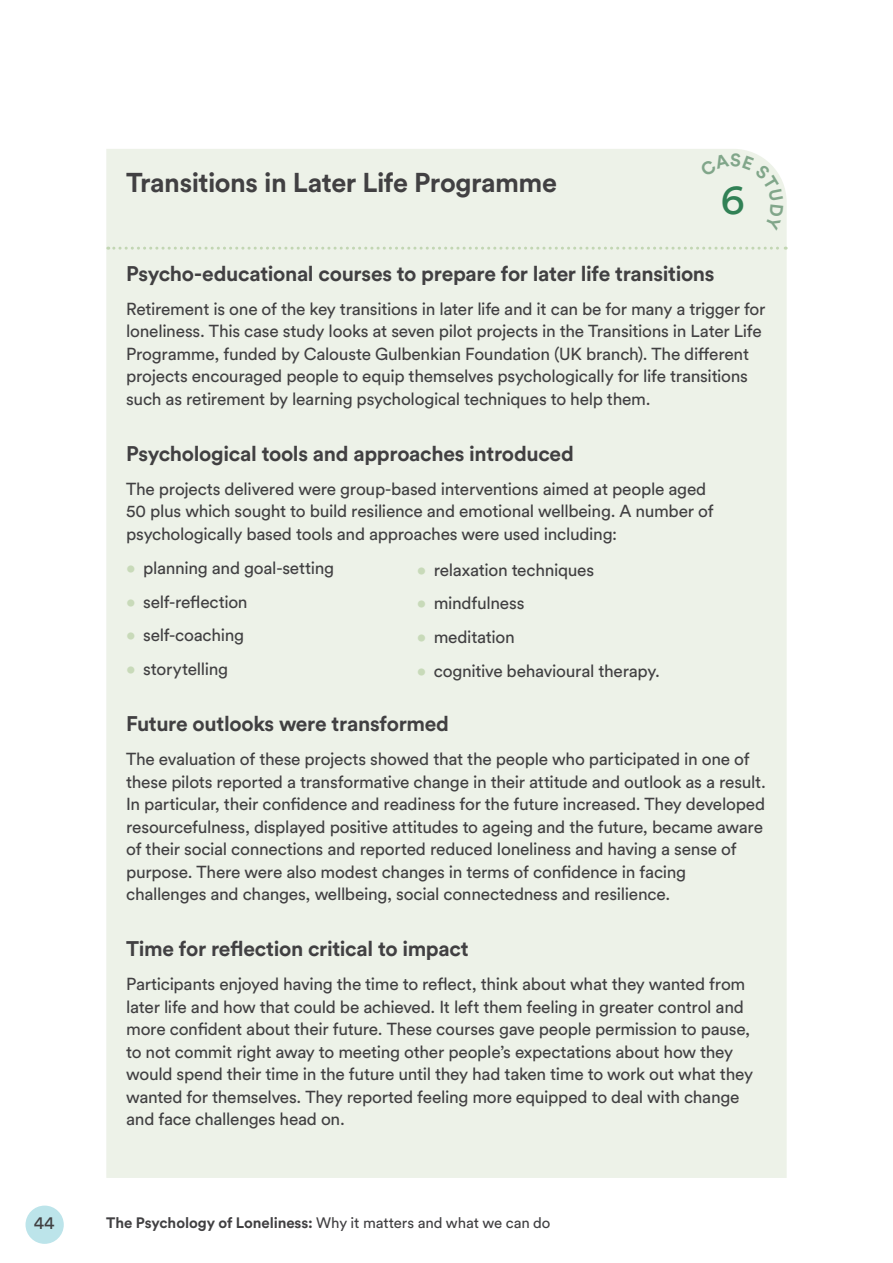
<style>
.page{position:relative;width:893px;height:1263px;background:#fff}
.page>*{position:absolute;margin:0;border:0;box-sizing:border-box;transform-origin:0 0}
.t1{font:42px "Circular Std";color:#318155}
.t2{font:700 27px "Circular Std";letter-spacing:-.02em;color:#414042}
.t3{font:700 21px "Circular Std";letter-spacing:-.015em;color:#414042}
.t4{font:18px "Circular Std";color:#414042}
.t5{font:17.25px/22.5px "Circular Std";letter-spacing:-.015em;color:#414042}
.t6{font:700 15px "Circular Std";letter-spacing:-.005em;color:#414042}
.s1{color:#c8dab9}
.s2{font-weight:400}
</style>
<div class="page">
<div style="left:106px;top:149px;width:681px;height:1029px;background:#edf2e8"></div>
<div style="left:26px;top:1205px;width:38px;height:39px;background:#bce4ea;border-radius:50%"></div>
<svg style="left:108px;top:247px;width:678px;height:3px;background:#dde7d5"></svg>
<div style="left:699px;top:153px;width:84px;height:77px;background:#edf2e8"></div>
<h2 class="t2" style="left:126px;top:165px;width:432px">Transitions in Later Life Programme</h2>
<h1 class="t1" style="left:720px;top:174px;width:26px">6</h1>
<p class="t3" style="left:126px;top:260px;width:590px">Psycho-educational courses to prepare for later life transitions</p>
<p class="t5" style="left:126px;top:297px;width:641px">Retirement is one of the key transitions in later life and it can be for many a trigger for loneliness. This case study looks at seven pilot projects in the Transitions in Later Life Programme, funded by Calouste Gulbenkian Foundation (UK branch). The different projects encouraged people to equip themselves psychologically for life transitions such as retirement by learning psychological techniques to help them.</p>
<p class="t3" style="left:126px;top:440px;width:449px">Psychological tools and approaches introduced</p>
<p class="t5" style="left:126px;top:477px;width:589px">The projects delivered were group-based interventions aimed at people aged<br>50 plus which sought to build resilience and emotional wellbeing. A number of psychologically based tools and approaches were used including:</p>
<p class="t5" style="left:126px;top:556px;width:209px"><span class="s1">•</span> planning and goal-setting</p>
<p class="t5" style="left:126px;top:590px;width:123px"><span class="s1">•</span> self-reflection</p>
<p class="t5" style="left:126px;top:624px;width:119px"><span class="s1">•</span> self-coaching</p>
<p class="t5" style="left:126px;top:657px;width:103px"><span class="s1">•</span> storytelling</p>
<p class="t3" style="left:126px;top:710px;width:324px">Future outlooks were transformed</p>
<p class="t5" style="left:126px;top:747px;width:641px">The evaluation of these projects showed that the people who participated in one of these pilots reported a transformative change in their attitude and outlook as a result.<br>In particular, their confidence and readiness for the future increased. They developed resourcefulness, displayed positive attitudes to ageing and the future, became aware of their social connections and reported reduced loneliness and having a sense of purpose. There were also modest changes in terms of confidence in facing challenges and changes, wellbeing, social connectedness and resilience.</p>
<p class="t3" style="left:126px;top:935px;width:344px">Time for reflection critical to impact</p>
<p class="t5" style="left:126px;top:972px;width:628px">Participants enjoyed having the time to reflect, think about what they wanted from later life and how that could be achieved. It left them feeling in greater control and more confident about their future. These courses gave people permission to pause, to not commit right away to meeting other people’s expectations about how they would spend their time in the future until they had taken time to work out what they wanted for themselves. They reported feeling more equipped to deal with change and face challenges head on.</p>
<p class="t5" style="left:417px;top:558px;width:179px"><span class="s1">•</span> relaxation techniques</p>
<p class="t5" style="left:417px;top:592px;width:109px"><span class="s1">•</span> mindfulness</p>
<p class="t5" style="left:417px;top:626px;width:100px"><span class="s1">•</span> meditation</p>
<p class="t5" style="left:417px;top:659px;width:245px"><span class="s1">•</span> cognitive behavioural therapy.</p>
<p class="t4" style="left:34px;top:1211px;width:22px">44</p>
<p class="t6" style="left:106px;top:1213px;width:446px">The Psychology of Loneliness: <span class="s2">Why it matters and what we can do</span></p>
</div>
